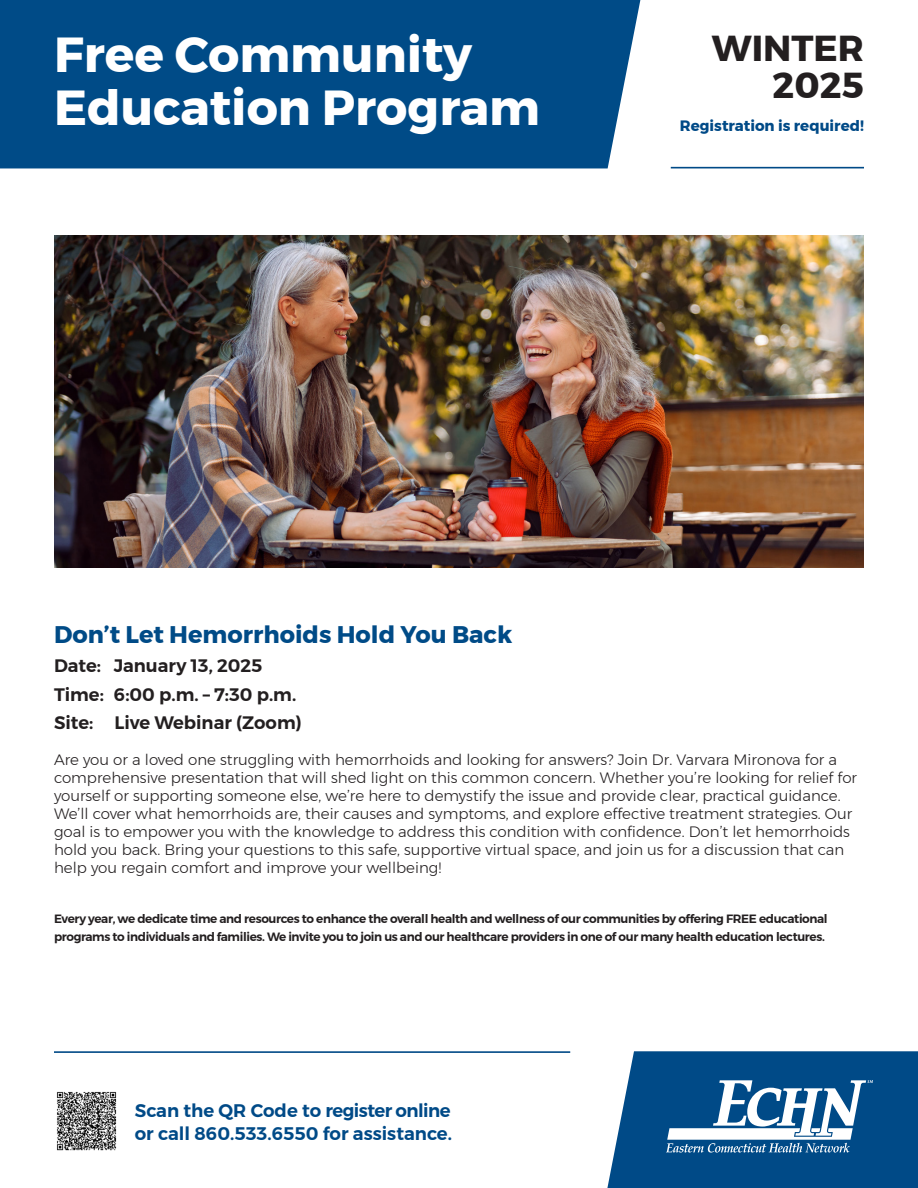
<style>
.page{position:relative;width:918px;height:1188px;background:#fff}
.page>*{position:absolute;margin:0;border:0;box-sizing:border-box;transform-origin:0 0}
.t1{font:700 49.05px/52.5px "Montserrat";color:#fff}
.t2{font:700 36px "Montserrat";color:#231f20}
.t3{font:700 24px "Montserrat";color:#004b87}
.t4{font:600 18.15px/23.5px "Montserrat";color:#004a87}
.t5{font:600 18px "Montserrat";color:#231f20}
.t6{font:300 15px/18px "Montserrat";color:#231f20}
.t7{font:700 15px "Montserrat";color:#004a87}
.t8{font:600 12px/18px "Montserrat";letter-spacing:-.03em;color:#231f20}
</style>
<div class="page">
<div style="left:0;top:0;width:640px;height:168px;background:#004b87"></div>
<hr style="left:671px;top:167px;width:193px;height:1px;background:#004a87">
<svg style="left:607px;top:1051px;width:311px;height:137px;background:#2b699b"></svg>
<hr style="left:54px;top:1051px;width:516px;height:2px;background:#004a87">
<img style="left:54px;top:235px;width:810px;height:333px">
<img style="left:56px;top:1091px;width:61px;height:60px">
<p class="t1" style="left:54px;top:29px;width:487px">Free Community<br>Education Program</p>
<p class="t2" style="left:712px;top:19px;width:154px">WINTER</p>
<p class="t2" style="left:773px;top:56px;width:93px">2025</p>
<p class="t7" style="left:680px;top:113px;width:186px">Registration is required!</p>
<p class="t3" style="left:54px;top:615px;width:460px">Don’t Let Hemorrhoids Hold You Back</p>
<p class="t5" style="left:54px;top:651px;width:210px">Date: January 13, 2025</p>
<p class="t5" style="left:54px;top:680px;width:244px">Time: 6:00 p.m. – 7:30 p.m.</p>
<p class="t5" style="left:54px;top:709px;width:249px">Site: Live Webinar (Zoom)</p>
<p class="t6" style="left:54px;top:751px;width:805px">Are you or a loved one struggling with hemorrhoids and looking for answers? Join Dr. Varvara Mironova for a comprehensive presentation that will shed light on this common concern. Whether you’re looking for relief for yourself or supporting someone else, we’re here to demystify the issue and provide clear, practical guidance.<br>We’ll cover what hemorrhoids are, their causes and symptoms, and explore effective treatment strategies. Our goal is to empower you with the knowledge to address this condition with confidence. Don’t let hemorrhoids hold you back. Bring your questions to this safe, supportive virtual space, and join us for a discussion that can help you regain comfort and improve your wellbeing!</p>
<p class="t8" style="left:54px;top:910px;width:775px">Every year, we dedicate time and resources to enhance the overall health and wellness of our communities by offering FREE educational programs to individuals and families. We invite you to join us and our healthcare providers in one of our many health education lectures.</p>
<p class="t4" style="left:135px;top:1098px;width:319px">Scan the QR Code to register online or call 860.533.6550 for assistance.</p>
</div>
